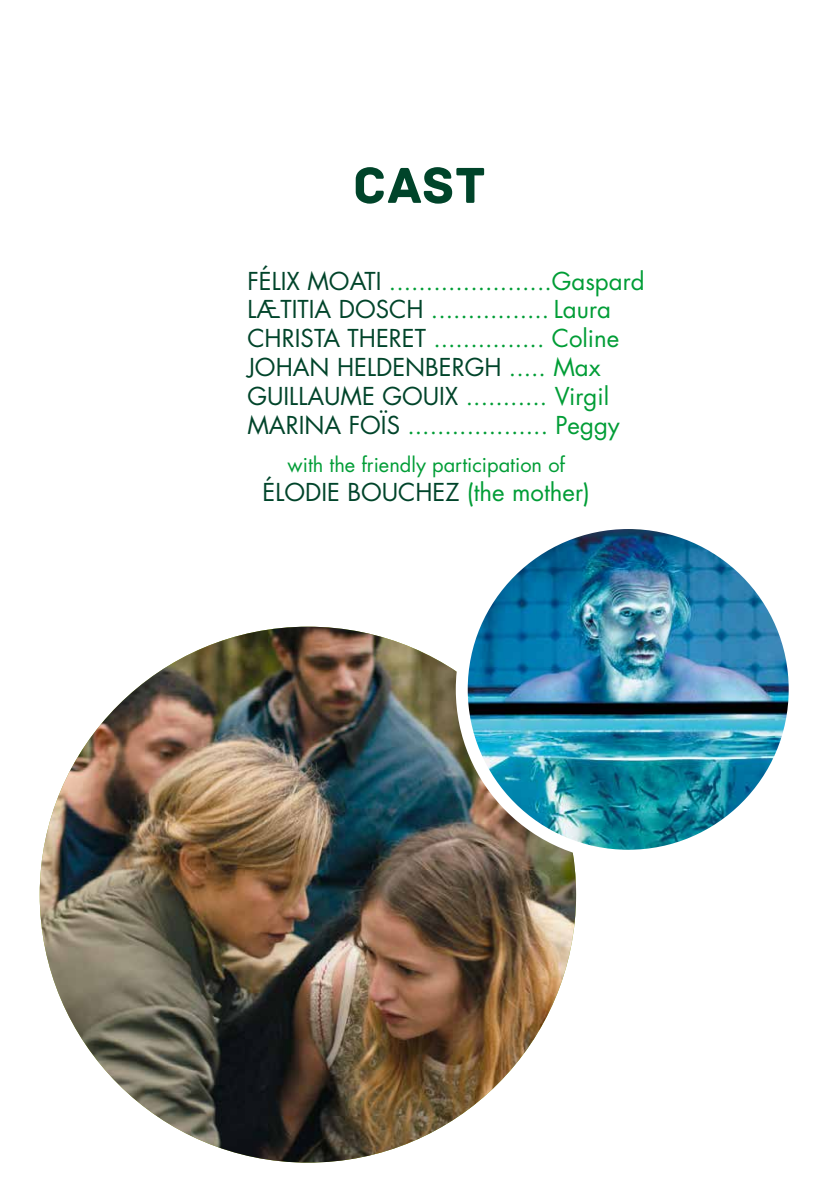
<style>
.page{position:relative;width:840px;height:1191px;background:#fff}
.page>*{position:absolute;margin:0;border:0;box-sizing:border-box;transform-origin:0 0}
.t1{font:53px "Archive";color:#00442a}
.t2{font:24px/28.8px "Futura";color:#009d36}
.t3{font:24px "Futura";color:#00442a}
.t4{font:20px "Futura";color:#009d36}
.s1{color:#00442a}
.s2{color:#009d36}
</style>
<div class="page">
<img style="left:40px;top:626px;width:535px;height:536px;border-radius:268px">
<img style="left:461px;top:523px;width:333px;height:332px;border-radius:166px">
<div style="left:455px;top:517px;width:345px;height:344px;border:12px solid #fff;border-radius:50%"></div>
<h1 class="t1" style="left:353px;top:154px;width:134px">CAST</h1>
<p class="t2" style="left:247px;top:266px;width:398px"><span class="s1">FÉLIX MOATI</span> ......................Gaspard <span class="s1">LÆTITIA DOSCH</span> ................ Laura <span class="s1">CHRISTA THERET</span> ............... Coline <span class="s1">JOHAN HELDENBERGH</span> ..... Max <span class="s1">GUILLAUME GOUIX</span> ........... Virgil <span class="s1">MARINA FOÏS</span> ................... Peggy</p>
<p class="t4" style="left:287px;top:451px;width:279px">with the friendly participation of</p>
<p class="t3" style="left:262px;top:475px;width:328px">ÉLODIE BOUCHEZ <span class="s2">(the mother)</span></p>
</div>
